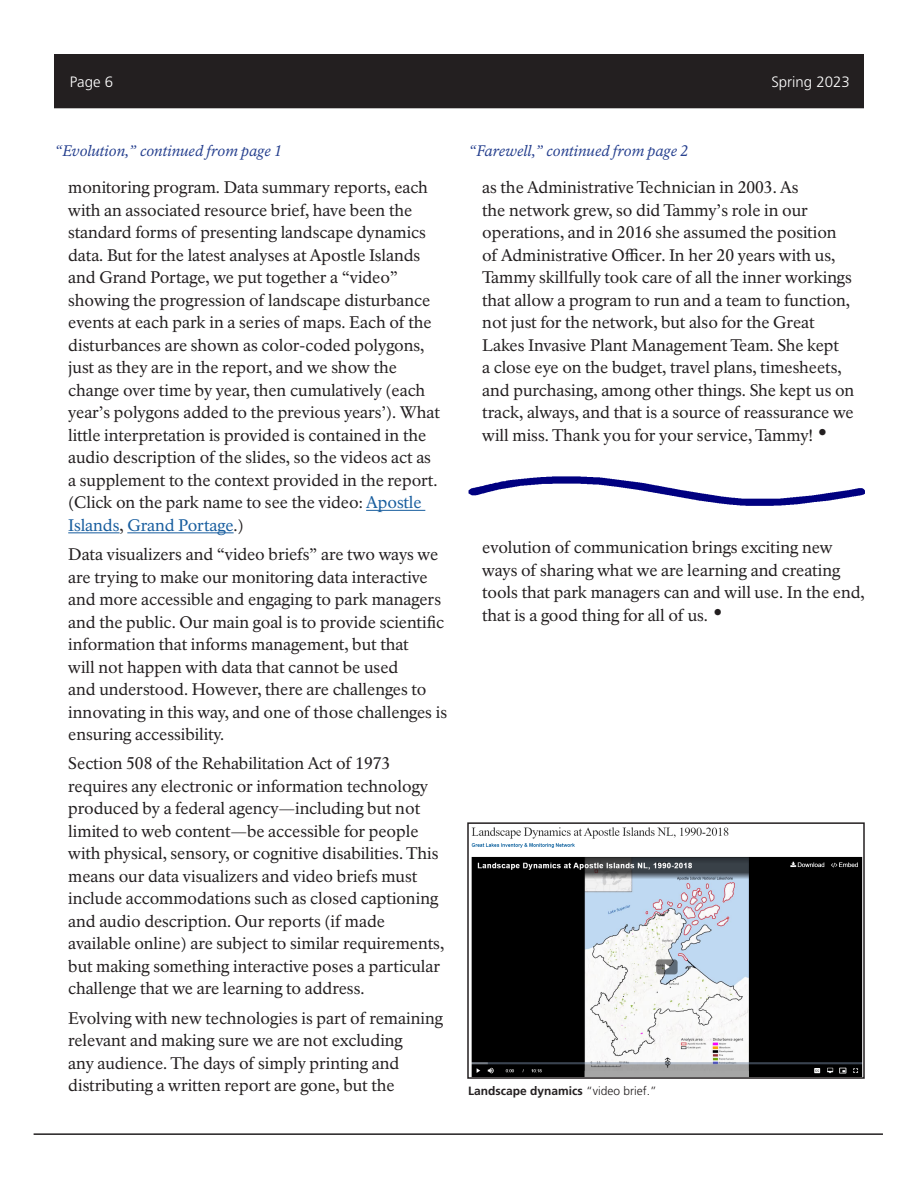
<style>
.page{position:relative;width:918px;height:1188px;background:#fff}
.page>*{position:absolute;margin:0;border:0;box-sizing:border-box;transform-origin:0 0}
.Newsletter_Body_Text{font:16.5px/22.5px "NPS Rawlinson OT";letter-spacing:-.005em;color:#231f20}
.Continued_from_page{font:italic 15px "NPS Rawlinson OT";color:#253f8e}
.t1{font:300 15px "Frutiger LT Std";color:#fff}
.Caption_Text{font:700 12px "Frutiger LT Std";color:#231f20}
.s1{color:#175d9e}
.s2{font-size:27px}
.s3{font-weight:300}
</style>
<div class="page">
<hr style="left:34px;top:1133px;width:849px;height:2px;background:#231f20">
<div style="left:55px;top:55px;width:808px;height:53px;background:#231f20"></div>
<div style="left:54px;top:54px;width:810px;height:54px;border:2px solid #231f20"></div>
<hr style="left:366px;top:510px;width:59px;height:1px;background:#175d9e">
<hr style="left:68px;top:533px;width:52px;height:1px;background:#175d9e">
<hr style="left:127px;top:533px;width:107px;height:1px;background:#175d9e">
<img style="left:469px;top:476px;width:396px;height:30px">
<img style="left:471px;top:827px;width:391px;height:249px">
<div style="left:467px;top:822px;width:398px;height:257px;border:2px solid #231f20"></div>
<p class="t1" style="left:70px;top:73px;width:45px">Page 6</p>
<p class="t1" style="left:771px;top:73px;width:80px">Spring 2023</p>
<p class="Continued_from_page" style="left:55px;top:142px;width:229px">“Evolution,” continued from page 1</p>
<p class="Newsletter_Body_Text" style="left:68px;top:176px;width:373px">monitoring program. Data summary reports, each with an associated resource brief, have been the standard forms of presenting landscape dynamics data. But for the latest analyses at Apostle Islands and Grand Portage, we put together a “video” showing the progression of landscape disturbance events at each park in a series of maps. Each of the disturbances are shown as color-coded polygons, just as they are in the report, and we show the change over time by year, then cumulatively (each year’s polygons added to the previous years’). What little interpretation is provided is contained in the audio description of the slides, so the videos act as a supplement to the context provided in the report. (Click on the park name to see the video: <span class="s1">Apostle Islands</span>, <span class="s1">Grand Portage</span>.)</p>
<p class="Newsletter_Body_Text" style="left:68px;top:543px;width:380px">Data visualizers and “video briefs” are two ways we are trying to make our monitoring data interactive and more accessible and engaging to park managers and the public. Our main goal is to provide scientific information that informs management, but that<br>will not happen with data that cannot be used<br>and understood. However, there are challenges to innovating in this way, and one of those challenges is ensuring accessibility.</p>
<p class="Newsletter_Body_Text" style="left:68px;top:753px;width:377px">Section 508 of the Rehabilitation Act of 1973 requires any electronic or information technology produced by a federal agency—including but not limited to web content—be accessible for people with physical, sensory, or cognitive disabilities. This means our data visualizers and video briefs must include accommodations such as closed captioning and audio description. Our reports (if made available online) are subject to similar requirements, but making something interactive poses a particular challenge that we are learning to address.</p>
<p class="Newsletter_Body_Text" style="left:68px;top:1007px;width:376px">Evolving with new technologies is part of remaining relevant and making sure we are not excluding<br>any audience. The days of simply printing and distributing a written report are gone, but the</p>
<p class="Continued_from_page" style="left:469px;top:142px;width:221px">“Farewell,” continued from page 2</p>
<p class="Newsletter_Body_Text" style="left:482px;top:176px;width:374px">as the Administrative Technician in 2003. As<br>the network grew, so did Tammy’s role in our operations, and in 2016 she assumed the position of Administrative Officer. In her 20 years with us, Tammy skillfully took care of all the inner workings that allow a program to run and a team to function, not just for the network, but also for the Great Lakes Invasive Plant Management Team. She kept<br>a close eye on the budget, travel plans, timesheets, and purchasing, among other things. She kept us on track, always, and that is a source of reassurance we will miss. Thank you for your service, Tammy! <span class="s2">•</span></p>
<p class="Newsletter_Body_Text" style="left:482px;top:536px;width:384px">evolution of communication brings exciting new ways of sharing what we are learning and creating tools that park managers can and will use. In the end, that is a good thing for all of us. <span class="s2">•</span></p>
<p class="Caption_Text" style="left:468px;top:1083px;width:190px">Landscape dynamics <span class="s3">“video brief.”</span></p>
</div>
